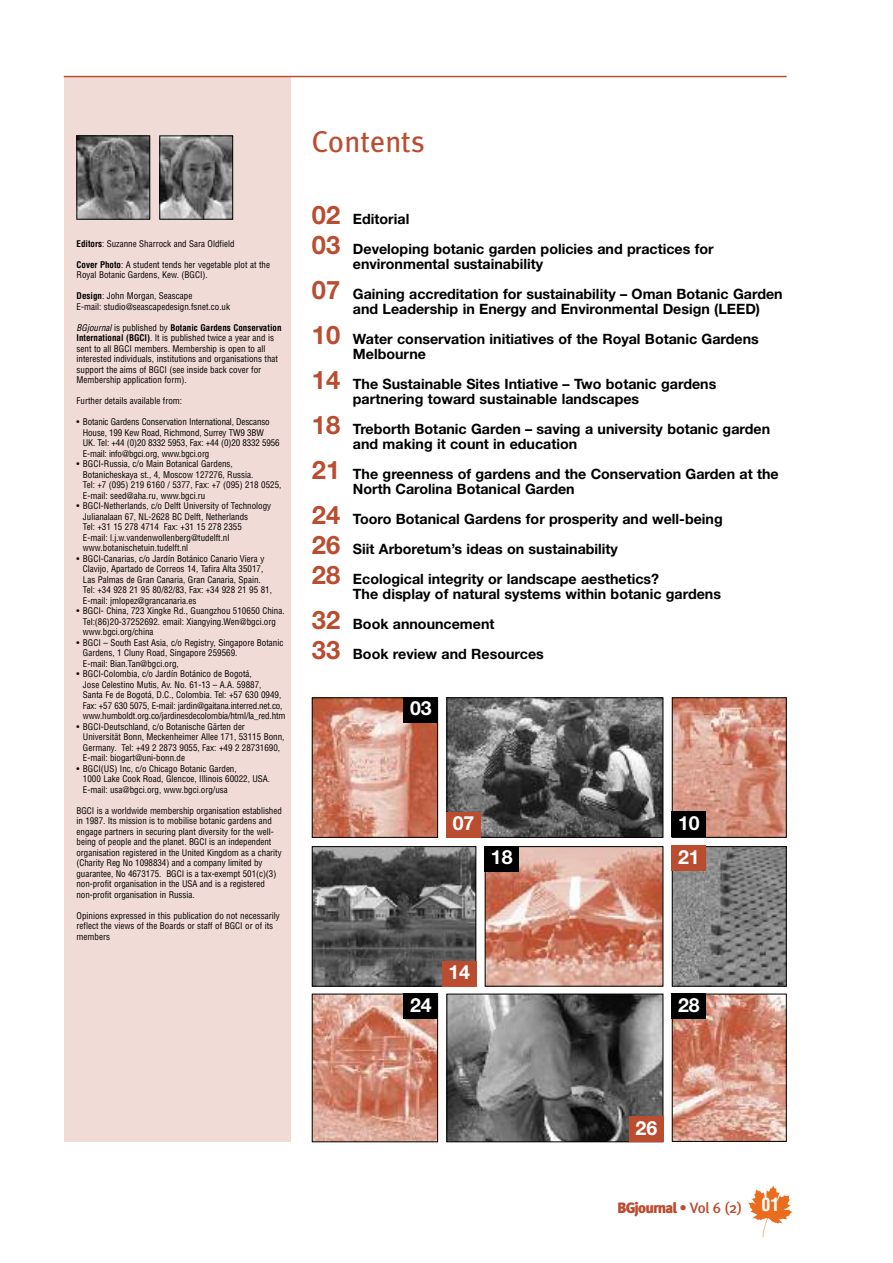
<style>
.page{position:relative;width:893px;height:1263px;background:#fff}
.page>*{position:absolute;margin:0;border:0;box-sizing:border-box;transform-origin:0 0}
.t1{font:30px "Meta Plus";color:#ba4d30}
.t2{font:700 25.5px/45px "Helvetica Neue";color:#ba4d30}
.t3{font:700 19.5px "Helvetica Neue";color:#fff}
.t4{font:900 15px "Meta Plus";letter-spacing:-.055em;color:#ba4d30}
.t5{font:700 14.25px/30px "Helvetica Neue";color:#000}
.t6{font:condensed 9px/10.5px "Helvetica";color:#000}
.s1{font-weight:700}
.s2{font-style:italic}
.s3{font-weight:500}
.s4{font-family:"Helvetica";font-weight:700;font-stretch:condensed;font-size:18px;color:#fff}
</style>
<div class="page">
<img style="left:314px;top:699px;width:122px;height:137px">
<div style="left:312px;top:697px;width:126px;height:141px;border:1px solid #000"></div>
<img style="left:674px;top:996px;width:111px;height:144px">
<div style="left:672px;top:994px;width:115px;height:148px;border:1px solid #000"></div>
<img style="left:448px;top:996px;width:213px;height:144px">
<div style="left:446px;top:994px;width:217px;height:148px;border:1px solid #000"></div>
<img style="left:448px;top:699px;width:213px;height:137px">
<div style="left:446px;top:697px;width:217px;height:141px;border:1px solid #000"></div>
<svg style="left:747px;top:1185px;width:46px;height:52px"></svg>
<div style="left:64px;top:77px;width:227px;height:1065px;background:#f1dbd6"></div>
<hr style="left:64px;top:76px;width:723px;height:1px;background:#ba4d30">
<img style="left:79px;top:138px;width:69px;height:79px">
<div style="left:77px;top:136px;width:73px;height:83px;border:1px solid #000"></div>
<img style="left:161px;top:138px;width:70px;height:79px">
<div style="left:159px;top:136px;width:74px;height:83px;border:1px solid #000"></div>
<img style="left:487px;top:848px;width:174px;height:136px">
<img style="left:314px;top:848px;width:160px;height:136px">
<div style="left:312px;top:846px;width:164px;height:140px;border:1px solid #000"></div>
<div style="left:404px;top:697px;width:34px;height:26px;background:#000"></div>
<img style="left:314px;top:996px;width:122px;height:144px">
<div style="left:312px;top:994px;width:126px;height:148px;border:1px solid #000"></div>
<div style="left:404px;top:994px;width:34px;height:25px;background:#000"></div>
<img style="left:674px;top:699px;width:111px;height:137px">
<div style="left:672px;top:697px;width:115px;height:141px;border:1px solid #000"></div>
<div style="left:672px;top:812px;width:34px;height:25px;background:#000"></div>
<div style="left:629px;top:1117px;width:34px;height:25px;background:#ba4d30"></div>
<div style="left:485px;top:846px;width:34px;height:26px;background:#000"></div>
<div style="left:672px;top:994px;width:34px;height:25px;background:#000"></div>
<div style="left:446px;top:812px;width:34px;height:26px;background:#ba4d30"></div>
<div style="left:442px;top:961px;width:34px;height:25px;background:#ba4d30"></div>
<img style="left:674px;top:848px;width:111px;height:136px">
<div style="left:672px;top:846px;width:115px;height:140px;border:1px solid #000"></div>
<div style="left:672px;top:845px;width:34px;height:26px;background:#ba4d30"></div>
<p class="t6" style="left:77px;top:238px;width:160px"><span class="s1">Editors</span>: Suzanne Sharrock and Sara Oldfield</p>
<p class="t6" style="left:77px;top:259px;width:195px"><span class="s1">Cover Photo</span>: A student tends her vegetable plot at the<br>Royal Botanic Gardens, Kew. (BGCI).</p>
<p class="t6" style="left:77px;top:291px;width:155px"><span class="s1">Design</span>: John Morgan, Seascape<br>E-mail: studio@seascapedesign.fsnet.co.uk</p>
<p class="t6" style="left:77px;top:322px;width:206px"><span class="s2">BGjournal</span> is published by <span class="s1">Botanic Gardens Conservation International (BGCI)</span>. It is published twice a year and is sent to all BGCI members. Membership is open to all interested individuals, institutions and organisations that support the aims of BGCI (see inside back cover for Membership application form).</p>
<p class="t6" style="left:77px;top:396px;width:107px">Further details available from:</p>
<p class="t6" style="left:83px;top:417px;width:198px;text-indent:-6px">• Botanic Gardens Conservation International, Descanso House, 199 Kew Road, Richmond, Surrey TW9 3BW<br>UK. Tel: +44 (0)20 8332 5953, Fax: +44 (0)20 8332 5956<br>E-mail: info@bgci.org, www.bgci.org</p>
<p class="t6" style="left:83px;top:459px;width:200px;text-indent:-6px">• BGCI-Russia, c/o Main Botanical Gardens, Botanicheskaya st., 4, Moscow 127276, Russia.<br>Tel: +7 (095) 219 6160 / 5377, Fax: +7 (095) 218 0525, E-mail: seed@aha.ru, www.bgci.ru</p>
<p class="t6" style="left:83px;top:501px;width:190px;text-indent:-6px">• BGCI-Netherlands, c/o Delft University of Technology Julianalaan 67, NL-2628 BC Delft, Netherlands<br>Tel: +31 15 278 4714 Fax: +31 15 278 2355<br>E-mail: l.j.w.vandenwollenberg@tudelft.nl www.botanischetuin.tudelft.nl</p>
<p class="t6" style="left:83px;top:553px;width:191px;text-indent:-6px">• BGCI-Canarias, c/o Jardín Botánico Canario Viera y Clavijo, Apartado de Correos 14, Tafira Alta 35017, Las Palmas de Gran Canaria, Gran Canaria, Spain.<br>Tel: +34 928 21 95 80/82/83, Fax: +34 928 21 95 81, E-mail: jmlopez@grancanaria.es</p>
<p class="t6" style="left:83px;top:606px;width:203px;text-indent:-6px">• BGCI- China, 723 Xingke Rd., Guangzhou 510650 China.<br>Tel:(86)20-37252692. email: Xiangying.Wen@bgci.org www.bgci.org/china</p>
<p class="t6" style="left:83px;top:637px;width:202px;text-indent:-6px">• BGCI – South East Asia, c/o Registry, Singapore Botanic<br>Gardens, 1 Cluny Road, Singapore 259569.<br>E-mail: Bian.Tan@bgci.org,</p>
<p class="t6" style="left:83px;top:669px;width:204px;text-indent:-6px">• BGCI-Colombia, c/o Jardín Botánico de Bogotá,<br>Jose Celestino Mutis, Av. No. 61-13 – A.A. 59887,<br>Santa Fe de Bogotá, D.C., Colombia. Tel: +57 630 0949, Fax: +57 630 5075, E-mail: jardin@gaitana.interred.net.co, www.humboldt.org.co/jardinesdecolombia/html/la_red.htm</p>
<p class="t6" style="left:83px;top:721px;width:203px;text-indent:-6px">• BGCI-Deutschland, c/o Botanische Gärten der Universität Bonn, Meckenheimer Allee 171, 53115 Bonn, Germany. Tel: +49 2 2873 9055, Fax: +49 2 28731690, E-mail: biogart@uni-bonn.de</p>
<p class="t6" style="left:83px;top:763px;width:189px;text-indent:-6px">• BGCI(US) Inc, c/o Chicago Botanic Garden,<br>1000 Lake Cook Road, Glencoe, Illinois 60022, USA.<br>E-mail: usa@bgci.org, www.bgci.org/usa</p>
<p class="t6" style="left:77px;top:805px;width:207px">BGCI is a worldwide membership organisation established in 1987. Its mission is to mobilise botanic gardens and engage partners in securing plant diversity for the well&shy;being of people and the planet. BGCI is an independent organisation registered in the United Kingdom as a charity (Charity Reg No 1098834) and a company limited by guarantee, No 4673175. BGCI is a tax-exempt 501(c)(3) non-profit organisation in the USA and is a registered non-profit organisation in Russia.</p>
<p class="t6" style="left:77px;top:910px;width:205px">Opinions expressed in this publication do not necessarily reflect the views of the Boards or staff of BGCI or of its members</p>
<h1 class="t1" style="left:312px;top:124px;width:114px">Contents</h1>
<h2 class="t2" style="left:312px;top:202px;width:30px;line-height:30px">02<br>03</h2>
<h2 class="t2" style="left:312px;top:269px;width:30px;text-align:justify">07<br>10<br>14<br>18<br>21<br>24</h2>
<h2 class="t2" style="left:312px;top:532px;width:30px;line-height:30px">26<br>28</h2>
<h2 class="t2" style="left:312px;top:607px;width:30px;line-height:30px">32<br>33</h2>
<h3 class="t5" style="left:353px;top:205px;width:362px">Editorial<br>Developing botanic garden policies and practices for</h3>
<h3 class="t5" style="left:353px;top:250px;width:431px">environmental sustainability<br>Gaining accreditation for sustainability – Oman Botanic Garden</h3>
<h3 class="t5" style="left:353px;top:295px;width:409px">and Leadership in Energy and Environmental Design (LEED)<br>Water conservation initiatives of the Royal Botanic Gardens</h3>
<h3 class="t5" style="left:353px;top:340px;width:365px">Melbourne<br>The Sustainable Sites Intiative – Two botanic gardens</h3>
<h3 class="t5" style="left:353px;top:385px;width:419px">partnering toward sustainable landscapes<br>Treborth Botanic Garden – saving a university botanic garden</h3>
<h3 class="t5" style="left:353px;top:430px;width:427px">and making it count in education<br>The greenness of gardens and the Conservation Garden at the</h3>
<h3 class="t5" style="left:353px;top:475px;width:371px">North Carolina Botanical Garden<br>Tooro Botanical Gardens for prosperity and well-being Siit Arboretum’s ideas on sustainability<br>Ecological integrity or landscape aesthetics?</h3>
<h3 class="t5" style="left:353px;top:580px;width:370px">The display of natural systems within botanic gardens<br>Book announcement<br>Book review and Resources</h3>
<h3 class="t3" style="left:410px;top:701px;width:23px">03</h3>
<h3 class="t3" style="left:453px;top:816px;width:23px">07</h3>
<h3 class="t3" style="left:491px;top:850px;width:23px">18</h3>
<h3 class="t3" style="left:678px;top:816px;width:23px">10</h3>
<h3 class="t3" style="left:678px;top:849px;width:23px">21</h3>
<h3 class="t3" style="left:410px;top:998px;width:23px">24</h3>
<h3 class="t3" style="left:448px;top:965px;width:23px">14</h3>
<h3 class="t3" style="left:678px;top:998px;width:23px">28</h3>
<h3 class="t3" style="left:635px;top:1121px;width:23px">26</h3>
<h3 class="t4" style="left:617px;top:1198px;width:164px">BGjournal <span class="s3">• Vol 6 (2)</span> <span class="s4">01</span></h3>
</div>
